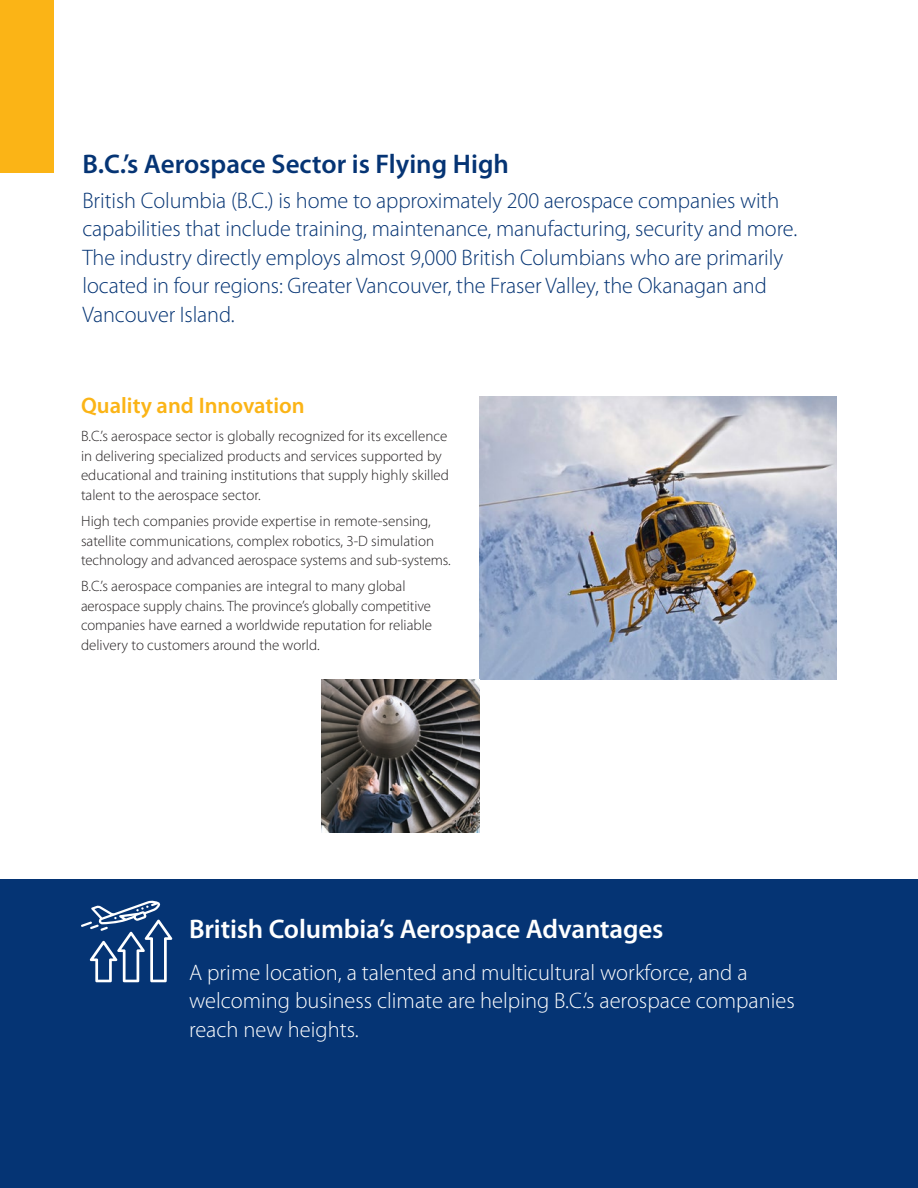
<style>
.page{position:relative;width:918px;height:1188px;background:#fff}
.page>*{position:absolute;margin:0;border:0;box-sizing:border-box;transform-origin:0 0}
.Body_10pt_13_0_track{font:600 27px "Myriad Pro";letter-spacing:-.005em;color:#fff}
.Super_Header{font:600 27px "Myriad Pro";color:#053474}
.Intro_Text_14pt_Ligh{font:300 22.5px/28.5px "Myriad Pro";letter-spacing:-.005em;color:#053474}
.Body_10pt_13_0_track-2{font:300 22.5px/28.5px "Myriad Pro";color:#fff}
.Header_15_pt_Bold{font:600 22.5px "Myriad Pro";color:#fbb416}
.Body_10pt_13_0_track-3{font:300 15px/19.5px "Myriad Pro";color:#231f20}
</style>
<div class="page">
<div style="left:0;top:879px;width:918px;height:309px;background:#053474"></div>
<div style="left:0;top:0;width:54px;height:173px;background:#fbb416"></div>
<img style="left:479px;top:396px;width:358px;height:283px">
<img style="left:321px;top:679px;width:158px;height:153px">
<svg style="left:81px;top:900px;width:91px;height:82px"></svg>
<p class="Super_Header" style="left:82px;top:147px;width:428px">B.C.’s Aerospace Sector is Flying High</p>
<p class="Intro_Text_14pt_Ligh" style="left:82px;top:186px;width:716px">British Columbia (B.C.) is home to approximately 200 aerospace companies with capabilities that include training, maintenance, manufacturing, security and more.<br>The industry directly employs almost 9,000 British Columbians who are primarily located in four regions: Greater Vancouver, the Fraser Valley, the Okanagan and Vancouver Island.</p>
<p class="Header_15_pt_Bold" style="left:81px;top:391px;width:225px">Quality and Innovation</p>
<p class="Body_10pt_13_0_track-3" style="left:81px;top:427px;width:369px">B.C.’s aerospace sector is globally recognized for its excellence in delivering specialized products and services supported by educational and training institutions that supply highly skilled talent to the aerospace sector.</p>
<p class="Body_10pt_13_0_track-3" style="left:81px;top:511px;width:371px">High tech companies provide expertise in remote-sensing, satellite communications, complex robotics, 3-D simulation technology and advanced aerospace systems and sub-systems.</p>
<p class="Body_10pt_13_0_track-3" style="left:81px;top:577px;width:353px">B.C.’s aerospace companies are integral to many global aerospace supply chains. The province’s globally competitive companies have earned a worldwide reputation for reliable delivery to customers around the world.</p>
<p class="Body_10pt_13_0_track" style="left:189px;top:911px;width:476px">British Columbia’s Aerospace Advantages</p>
<p class="Body_10pt_13_0_track-2" style="left:189px;top:958px;width:607px">A prime location, a talented and multicultural workforce, and a welcoming business climate are helping B.C.’s aerospace companies reach new heights.</p>
</div>
